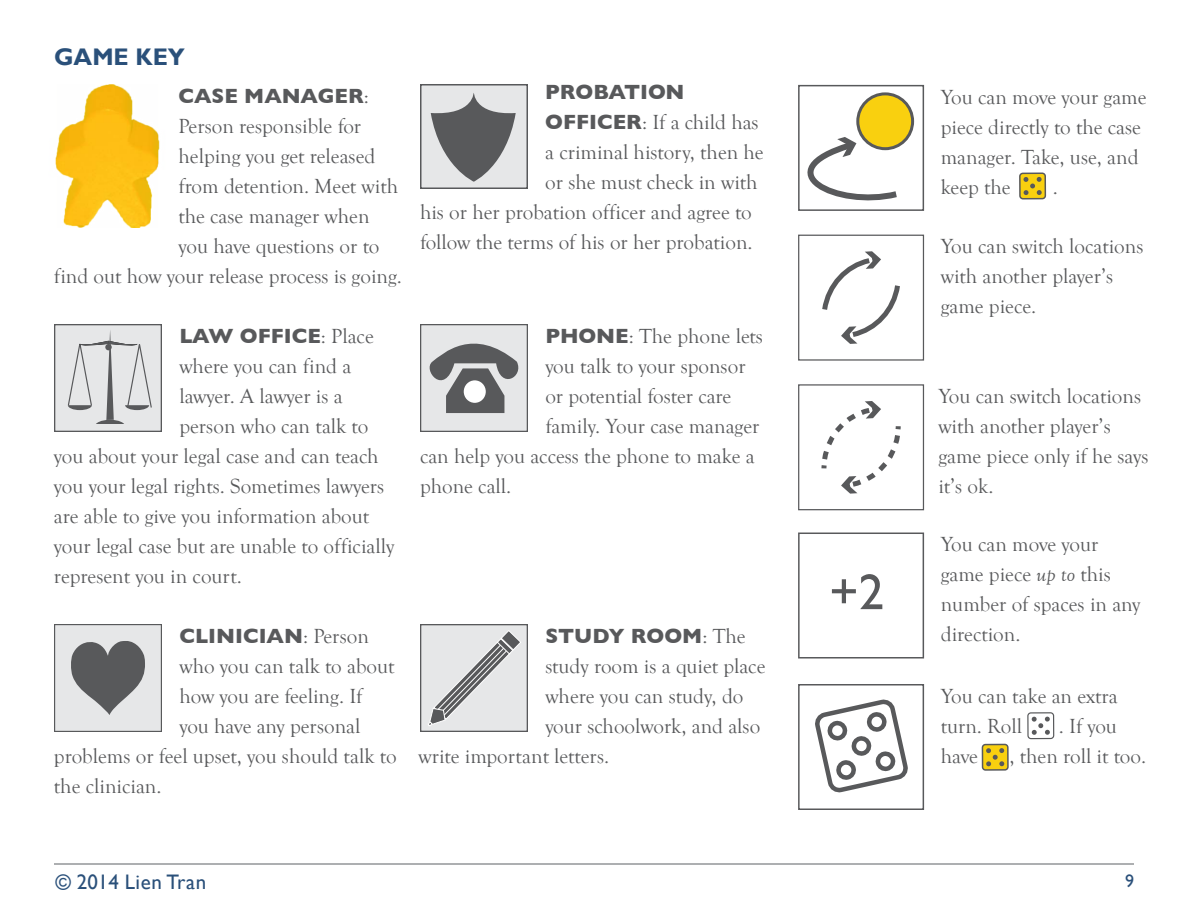
<style>
.page{position:relative;width:1188px;height:918px;background:#fff}
.page>*{position:absolute;margin:0;border:0;box-sizing:border-box;transform-origin:0 0}
.t1{font:50.7px "Gill Sans";color:#58595b}
.t2{font:700 24px "Gill Sans";color:#2a507a}
.t3{font:21px/30px "Goudy Old Style T";color:#58595b}
.t4{font:700 21px/30px "Gill Sans";color:#58595b}
.t5{font:21px "Gill Sans";letter-spacing:.03em;color:#2a507a}
.t6{font:18px "Gill Sans";color:#2a507a}
.s1{font-family:"Goudy Old Style T";font-weight:400}
.s2{font-style:italic}
</style>
<div class="page">
<hr style="left:54px;top:863px;width:1080px;height:2px;background:#939598">
<div style="left:798px;top:85px;width:126px;height:126px;background:#fff;border:2px solid #58595b"></div>
<div style="left:798px;top:384px;width:126px;height:126px;background:#fff;border:1px solid #58595b"></div>
<svg style="left:821px;top:401px;width:80px;height:93px"></svg>
<div style="left:1020px;top:173px;width:25px;height:26px;background:#f9d00f;border-radius:3px"></div>
<div style="left:1019px;top:172px;width:27px;height:28px;border:2px solid #58595b;border-radius:3px"></div>
<svg style="left:1023px;top:177px;width:19px;height:18px"></svg>
<div style="left:798px;top:235px;width:126px;height:126px;background:#fff;border:1px solid #58595b"></div>
<svg style="left:822px;top:251px;width:78px;height:93px"></svg>
<div style="left:798px;top:533px;width:126px;height:126px;background:#fff;border:2px solid #58595b"></div>
<div style="left:798px;top:684px;width:126px;height:126px;background:#fff;border:2px solid #58595b"></div>
<div style="left:982px;top:744px;width:26px;height:26px;background:#f9d00f;border-radius:3px"></div>
<div style="left:982px;top:744px;width:27px;height:27px;border:2px solid #58595b;border-radius:3px"></div>
<svg style="left:986px;top:748px;width:18px;height:18px"></svg>
<div style="left:1027px;top:712px;width:27px;height:27px;border:1px solid #58595b;border-radius:3px"></div>
<svg style="left:1032px;top:717px;width:18px;height:18px"></svg>
<svg style="left:798px;top:137px;width:105px;height:72px"></svg>
<div style="left:858px;top:94px;width:55px;height:55px;background:#f9d00f;border-radius:50%"></div>
<div style="left:856px;top:92px;width:58px;height:58px;border:3px solid #58595b;border-radius:50%"></div>
<svg style="left:815px;top:699px;width:93px;height:94px"></svg>
<img style="left:55px;top:84px;width:105px;height:144px">
<div style="left:54px;top:624px;width:108px;height:108px;background:#e6e7e8;border:1px solid #58595b"></div>
<svg style="left:71px;top:641px;width:74px;height:74px"></svg>
<div style="left:54px;top:324px;width:108px;height:108px;background:#e6e7e8;border:1px solid #58595b"></div>
<svg style="left:67px;top:330px;width:85px;height:93px"></svg>
<div style="left:420px;top:324px;width:108px;height:108px;background:#e6e7e8;border:1px solid #58595b"></div>
<svg style="left:429px;top:343px;width:90px;height:70px"></svg>
<div style="left:464px;top:380px;width:22px;height:23px;background:#fff;border-radius:50%"></div>
<div style="left:420px;top:84px;width:108px;height:105px;background:#e6e7e8;border:2px solid #58595b"></div>
<svg style="left:431px;top:93px;width:85px;height:89px"></svg>
<div style="left:420px;top:624px;width:108px;height:108px;background:#e6e7e8;border:1px solid #58595b"></div>
<svg style="left:428px;top:630px;width:93px;height:96px"></svg>
<p class="t2" style="left:54px;top:42px;width:128px">GAME KEY</p>
<p class="t4" style="left:178px;top:81px;width:16px">CASE</p>
<p class="t4" style="left:244px;top:81px;width:39px">MANA</p>
<p class="t4" style="left:318px;top:81px;width:53px">GER<span class="s1">:</span></p>
<p class="t3" style="left:178px;top:111px;width:184px">Person responsible for</p>
<p class="t3" style="left:178px;top:141px;width:198px">helping you get released</p>
<p class="t3" style="left:178px;top:171px;width:221px">from detention. Meet with</p>
<p class="t3" style="left:178px;top:201px;width:193px">the case manager when</p>
<p class="t3" style="left:178px;top:231px;width:202px">you have questions or to</p>
<p class="t3" style="left:54px;top:261px;width:350px">find out how your release process is going.</p>
<p class="t4" style="left:179px;top:321px;width:75px">LAW OFFICE</p>
<p class="t3" style="left:321px;top:321px;width:54px">: Place</p>
<p class="t3" style="left:179px;top:351px;width:173px">where you can find a</p>
<p class="t3" style="left:179px;top:381px;width:165px">lawyer. A lawyer is a</p>
<p class="t3" style="left:179px;top:411px;width:191px">person who can talk to</p>
<p class="t3" style="left:54px;top:441px;width:326px">you about your legal case and can teach</p>
<p class="t3" style="left:54px;top:471px;width:332px">you your legal rights. Sometimes lawyers</p>
<p class="t3" style="left:54px;top:501px;width:317px">are able to give you information about</p>
<p class="t3" style="left:54px;top:531px;width:342px">your legal case but are unable to officially</p>
<p class="t3" style="left:54px;top:561px;width:189px">represent you in court.</p>
<p class="t4" style="left:179px;top:621px;width:15px">CLINICIAN</p>
<p class="t3" style="left:303px;top:621px;width:67px">: Person</p>
<p class="t3" style="left:179px;top:651px;width:217px">who you can talk to about</p>
<p class="t3" style="left:179px;top:682px;width:185px">how you are feeling. If</p>
<p class="t3" style="left:179px;top:712px;width:183px">you have any personal</p>
<p class="t3" style="left:54px;top:742px;width:344px">problems or feel upset, you should talk to</p>
<p class="t3" style="left:54px;top:772px;width:109px">the clinician.</p>
<p class="t4" style="left:545px;top:76px;width:80px">PROBATION<br>OFFICER</p>
<p class="t3" style="left:642px;top:107px;width:118px">: If a child has</p>
<p class="t3" style="left:545px;top:137px;width:220px">a criminal history, then he</p>
<p class="t3" style="left:545px;top:167px;width:214px">or she must check in with</p>
<p class="t3" style="left:420px;top:197px;width:333px">his or her probation officer and agree to</p>
<p class="t3" style="left:420px;top:227px;width:334px">follow the terms of his or her probation.</p>
<p class="t4" style="left:545px;top:321px;width:51px">PHONE</p>
<p class="t3" style="left:629px;top:322px;width:136px">: The phone lets</p>
<p class="t3" style="left:545px;top:352px;width:202px">you talk to your sponsor</p>
<p class="t3" style="left:545px;top:382px;width:188px">or potential foster care</p>
<p class="t3" style="left:545px;top:412px;width:216px">family. Your case manager</p>
<p class="t3" style="left:420px;top:442px;width:336px">can help you access the phone to make a</p>
<p class="t3" style="left:420px;top:472px;width:93px">phone call.</p>
<p class="t4" style="left:545px;top:621px;width:202px">STUDY ROOM <span class="s1">: The</span></p>
<p class="t3" style="left:545px;top:652px;width:222px">study room is a quiet place</p>
<p class="t3" style="left:545px;top:682px;width:200px">where you can study, do</p>
<p class="t3" style="left:545px;top:712px;width:217px">your schoolwork, and also</p>
<p class="t3" style="left:418px;top:742px;width:192px">write important letters.</p>
<h1 class="t1" style="left:829px;top:562px;width:56px">+2</h1>
<p class="t3" style="left:941px;top:82px;width:207px">You can move your game piece directly to the case manager. Take, use, and keep the</p>
<p class="t3" style="left:1053px;top:172px;width:7px">.</p>
<p class="t3" style="left:941px;top:232px;width:204px">You can switch locations with another player’s game piece.</p>
<p class="t3" style="left:938px;top:382px;width:212px">You can switch locations with another player’s game piece only if he says it’s ok.</p>
<p class="t3" style="left:941px;top:530px;width:201px">You can move your game piece <span class="s2">up to</span> this number of spaces in any direction.</p>
<p class="t3" style="left:941px;top:681px;width:179px">You can take an extra turn. Roll</p>
<p class="t3" style="left:1059px;top:711px;width:60px">. If you</p>
<p class="t3" style="left:941px;top:741px;width:39px">have</p>
<p class="t3" style="left:1009px;top:741px;width:138px">, then roll it too.</p>
<p class="t5" style="left:56px;top:870px;width:152px">© 2014 Lien Tran</p>
<p class="t6" style="left:1125px;top:870px;width:10px">9</p>
</div>
